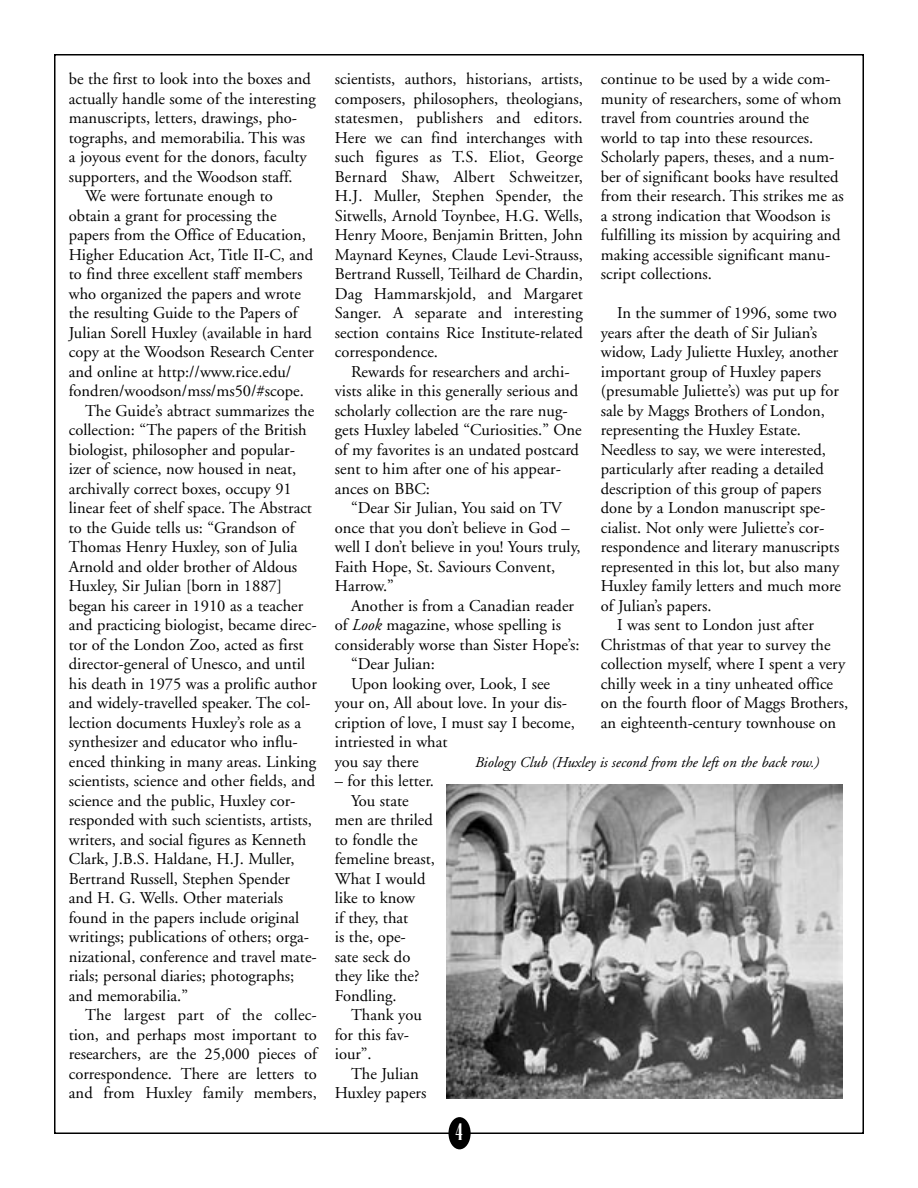
<style>
.page{position:relative;width:918px;height:1188px;background:#fff}
.page>*{position:absolute;margin:0;border:0;box-sizing:border-box;transform-origin:0 0}
.t1{font:21px "Corvinus Skyline";color:#fff}
.body_text{font:16.5px/19.5px "Adobe Garamond";color:#000}
.Captions{font:italic 15px "Adobe Garamond";color:#000}
.s1{font-style:italic}
</style>
<div class="page">
<div style="left:448px;top:1117px;width:23px;height:32px;background:#000;border-radius:50%"></div>
<img style="left:447px;top:784px;width:396px;height:314px">
<p class="body_text" style="left:69px;top:70px;width:249px">be the first to look into the boxes and actually handle some of the interesting manuscripts, letters, drawings, pho&shy;tographs, and memorabilia. This was<br>a joyous event for the donors, faculty supporters, and the Woodson staff.</p>
<p class="body_text" style="left:69px;top:187px;width:247px;text-indent:16px">We were fortunate enough to obtain a grant for processing the papers from the Office of Education, Higher Education Act, Title II-C, and to find three excellent staff members who organized the papers and wrote the resulting Guide to the Papers of Julian Sorell Huxley (available in hard copy at the Woodson Research Center and online at http://www.rice.edu/ fondren/woodson/mss/ms50/#scope.</p>
<p class="body_text" style="left:69px;top:401px;width:250px;text-indent:16px">The Guide’s abtract summarizes the collection: “The papers of the British biologist, philosopher and popular&shy;izer of science, now housed in neat, archivally correct boxes, occupy 91 linear feet of shelf space. The Abstract to the Guide tells us: “Grandson of Thomas Henry Huxley, son of Julia Arnold and older brother of Aldous Huxley, Sir Julian [born in 1887] began his career in 1910 as a teacher and practicing biologist, became direc&shy;tor of the London Zoo, acted as first director-general of Unesco, and until his death in 1975 was a prolific author and widely-travelled speaker. The col&shy;lection documents Huxley’s role as a synthesizer and educator who influ&shy;enced thinking in many areas. Linking scientists, science and other fields, and science and the public, Huxley cor&shy;responded with such scientists, artists, writers, and social figures as Kenneth Clark, J.B.S. Haldane, H.J. Muller, Bertrand Russell, Stephen Spender and H. G. Wells. Other materials found in the papers include original writings; publications of others; orga&shy;nizational, conference and travel mate&shy;rials; personal diaries; photographs; and memorabilia.”</p>
<p class="body_text" style="left:69px;top:1006px;width:250px;text-align:justify;text-indent:16px">The largest part of the collec&shy;tion, and perhaps most important to researchers, are the 25,000 pieces of correspondence. There are letters to and from Huxley family members,</p>
<p class="body_text" style="left:335px;top:70px;width:250px;text-align:justify">scientists, authors, historians, artists, composers, philosophers, theologians, statesmen, publishers and editors.<br>Here we can find interchanges with such figures as T.S. Eliot, George Bernard Shaw, Albert Schweitzer, H.J. Muller, Stephen Spender, the Sitwells, Arnold Toynbee, H.G. Wells, Henry Moore, Benjamin Britten, John Maynard Keynes, Claude Levi-Strauss, Bertrand Russell, Teilhard de Chardin, Dag Hammarskjold, and Margaret Sanger. A separate and interesting section contains Rice Institute-related correspondence.</p>
<p class="body_text" style="left:335px;top:362px;width:248px;text-indent:16px">Rewards for researchers and archi&shy;vists alike in this generally serious and scholarly collection are the rare nug&shy;gets Huxley labeled “Curiosities.” One of my favorites is an undated postcard sent to him after one of his appear&shy;ances on BBC:</p>
<p class="body_text" style="left:335px;top:499px;width:247px;text-indent:16px">“Dear Sir Julian, You said on TV once that you don’t believe in God – well I don’t believe in you! Yours truly,<br>Faith Hope, St. Saviours Convent,<br>Harrow.”</p>
<p class="body_text" style="left:335px;top:596px;width:246px;text-indent:16px">Another is from a Canadian reader of <span class="s1">Look</span> magazine, whose spelling is considerably worse than Sister Hope’s:</p>
<p class="body_text" style="left:351px;top:655px;width:85px">“Dear Julian:</p>
<p class="body_text" style="left:335px;top:674px;width:242px;text-indent:16px">Upon looking over, Look, I see your on, All about love. In your dis&shy;cription of love, I must say I become, intriested in what<br>you say there</p>
<p class="body_text" style="left:335px;top:772px;width:101px">– for this letter.</p>
<p class="body_text" style="left:335px;top:791px;width:102px;text-indent:16px">You state men are thriled to fondle the femeline breast,<br>What I would like to know<br>if they, that<br>is the, ope-<br>sate seck do they like the?<br>Fondling.</p>
<p class="body_text" style="left:335px;top:1006px;width:89px;text-indent:16px">Thank you for this fav&shy;iour”.</p>
<p class="body_text" style="left:335px;top:1064px;width:93px;text-align:center">The Julian<br>Huxley papers</p>
<p class="body_text" style="left:601px;top:70px;width:244px">continue to be used by a wide com&shy;munity of researchers, some of whom travel from countries around the world to tap into these resources.<br>Scholarly papers, theses, and a num&shy;ber of significant books have resulted from their research. This strikes me as a strong indication that Woodson is fulfilling its mission by acquiring and making accessible significant manu&shy;script collections.</p>
<p class="body_text" style="left:601px;top:304px;width:242px;text-indent:16px">In the summer of 1996, some two years after the death of Sir Julian’s widow, Lady Juliette Huxley, another important group of Huxley papers (presumable Juliette’s) was put up for sale by Maggs Brothers of London, representing the Huxley Estate.<br>Needless to say, we were interested, particularly after reading a detailed description of this group of papers done by a London manuscript spe&shy;cialist. Not only were Juliette’s cor&shy;respondence and literary manuscripts represented in this lot, but also many Huxley family letters and much more of Julian’s papers.</p>
<p class="body_text" style="left:601px;top:616px;width:249px;text-indent:16px">I was sent to London just after Christmas of that year to survey the collection myself, where I spent a very chilly week in a tiny unheated office on the fourth floor of Maggs Brothers, an eighteenth-century townhouse on</p>
<p class="Captions" style="left:475px;top:754px;width:346px">Biology Club (Huxley is second from the left on the back row.)</p>
<p class="t1" style="left:455px;top:1121px;width:10px">4</p>
</div>
